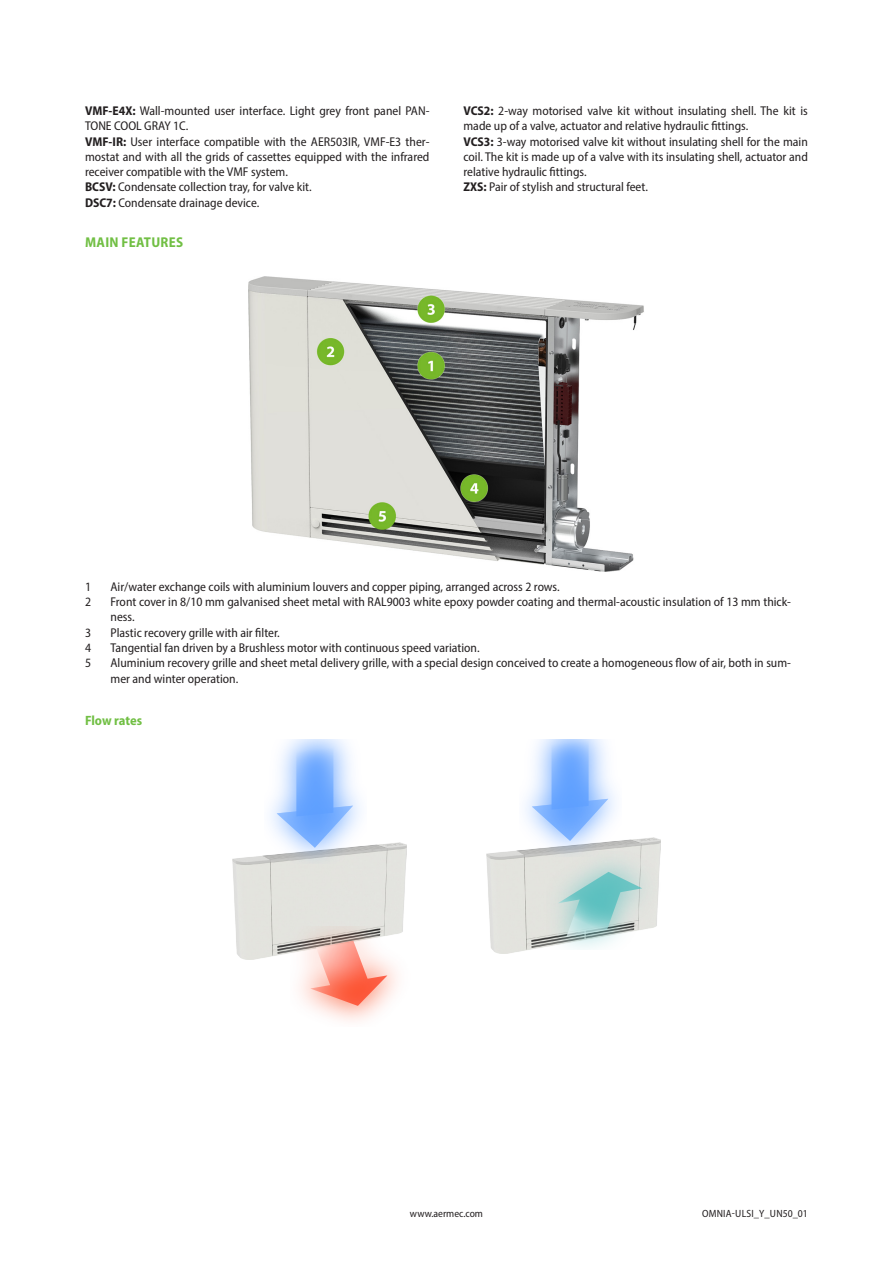
<style>
.page{position:relative;width:893px;height:1263px;background:#fff}
.page>*{position:absolute;margin:0;border:0;box-sizing:border-box;transform-origin:0 0}
.t1{font:700 semi-condensed 14.25px "Myriad Pro";letter-spacing:.02em;color:#71bf44}
.t2{font:700 semi-condensed 13.5px "Myriad Pro";letter-spacing:-.01em;color:#71bf44}
.normaleInline_en{font:semi-condensed 12.75px/15.3px "Myriad Pro";color:#231f20}
.t3{font:semi-condensed 10.5px "Myriad Pro";letter-spacing:.01em;color:#231f20}
.s1{font-weight:700}
</style>
<div class="page">
<img style="left:248px;top:276px;width:396px;height:296px">
<img style="left:486px;top:837px;width:174px;height:117px">
<img style="left:519px;top:739px;width:103px;height:118px">
<img style="left:233px;top:843px;width:174px;height:116px">
<img style="left:264px;top:739px;width:102px;height:125px">
<img style="left:291px;top:926px;width:116px;height:96px">
<img style="left:546px;top:852px;width:114px;height:97px">
<p class="normaleInline_en" style="left:85px;top:103px;width:346px"><span class="s1">VMF-E4X:</span> Wall-mounted user interface. Light grey front panel PAN-<br>TONE COOL GRAY 1C.</p>
<p class="normaleInline_en" style="left:85px;top:133px;width:346px;text-align:justify"><span class="s1">VMF-IR:</span> User interface compatible with the AER503IR, VMF-E3 ther&shy;mostat and with all the grids of cassettes equipped with the infrared receiver compatible with the VMF system.</p>
<p class="normaleInline_en" style="left:85px;top:179px;width:228px"><span class="s1">BCSV:</span> Condensate collection tray, for valve kit.</p>
<p class="normaleInline_en" style="left:85px;top:195px;width:176px"><span class="s1">DSC7:</span> Condensate drainage device.</p>
<p class="t1" style="left:85px;top:233px;width:99px">MAIN FEATURES</p>
<p class="normaleInline_en" style="left:463px;top:103px;width:346px"><span class="s1">VCS2:</span> 2-way motorised valve kit without insulating shell. The kit is made up of a valve, actuator and relative hydraulic fittings.</p>
<p class="normaleInline_en" style="left:463px;top:133px;width:346px;text-align:justify"><span class="s1">VCS3:</span> 3-way motorised valve kit without insulating shell for the main coil. The kit is made up of a valve with its insulating shell, actuator and relative hydraulic fittings.</p>
<p class="normaleInline_en" style="left:463px;top:179px;width:186px"><span class="s1">ZXS:</span> Pair of stylish and structural feet.</p>
<p class="normaleInline_en" style="left:85px;top:579px;width:8px">1</p>
<p class="normaleInline_en" style="left:111px;top:579px;width:451px">Air/water exchange coils with aluminium louvers and copper piping, arranged across 2 rows.</p>
<p class="normaleInline_en" style="left:85px;top:594px;width:8px">2</p>
<p class="normaleInline_en" style="left:111px;top:594px;width:682px">Front cover in 8/10 mm galvanised sheet metal with RAL9003 white epoxy powder coating and thermal-acoustic insulation of 13 mm thick&shy;ness.</p>
<p class="normaleInline_en" style="left:85px;top:625px;width:8px">3</p>
<p class="normaleInline_en" style="left:111px;top:625px;width:171px">Plastic recovery grille with air filter.</p>
<p class="normaleInline_en" style="left:85px;top:640px;width:8px">4</p>
<p class="normaleInline_en" style="left:111px;top:640px;width:371px">Tangential fan driven by a Brushless motor with continuous speed variation.</p>
<p class="normaleInline_en" style="left:85px;top:655px;width:8px">5</p>
<p class="normaleInline_en" style="left:111px;top:655px;width:682px">Aluminium recovery grille and sheet metal delivery grille, with a special design conceived to create a homogeneous flow of air, both in sum&shy;mer and winter operation.</p>
<p class="t2" style="left:85px;top:711px;width:59px">Flow rates</p>
<p class="t3" style="left:410px;top:1207px;width:75px">www.aermec.com</p>
<p class="t3" style="left:702px;top:1207px;width:107px">OMNIA-ULSI_Y_UN50_01</p>
</div>
